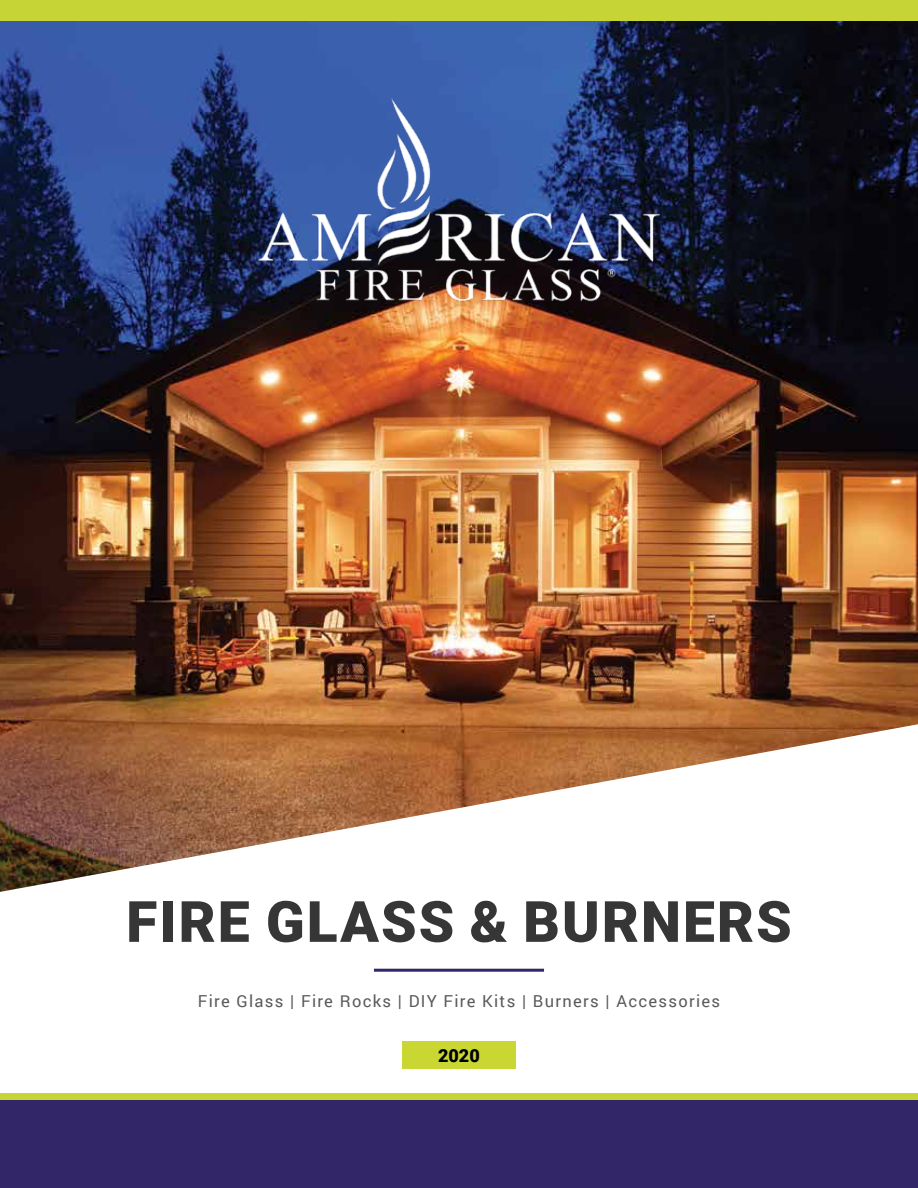
<style>
.page{position:relative;width:918px;height:1188px;background:#fff}
.page>*{position:absolute;margin:0;border:0;box-sizing:border-box;transform-origin:0 0}
.t1{font:900 57px "Roboto";letter-spacing:.035em;color:#363636}
.t2{font:900 18px "Roboto";color:#000}
.t3{font:16.5px "Roboto";letter-spacing:.08em;color:#5a5a5b}
</style>
<div class="page">
<img style="left:0;top:20px;width:918px;height:704px">
<svg style="left:0;top:724px;width:918px;height:370px"></svg>
<hr style="left:374px;top:969px;width:170px;height:3px;background:#322669">
<div style="left:0;top:0;width:918px;height:20px;background:#c7d436"></div>
<div style="left:0;top:1100px;width:918px;height:88px;background:#322669"></div>
<div style="left:0;top:1094px;width:918px;height:6px;background:#c7d436"></div>
<img style="left:251px;top:93px;width:416px;height:214px">
<div style="left:402px;top:1041px;width:114px;height:28px;background:#cad632"></div>
<h1 class="t1" style="left:126px;top:882px;width:667px">FIRE GLASS &amp; BURNERS</h1>
<p class="t3" style="left:198px;top:990px;width:524px">Fire Glass | Fire Rocks | DIY Fire Kits | Burners | Accessories</p>
<p class="t2" style="left:438px;top:1043px;width:43px">2020</p>
</div>
